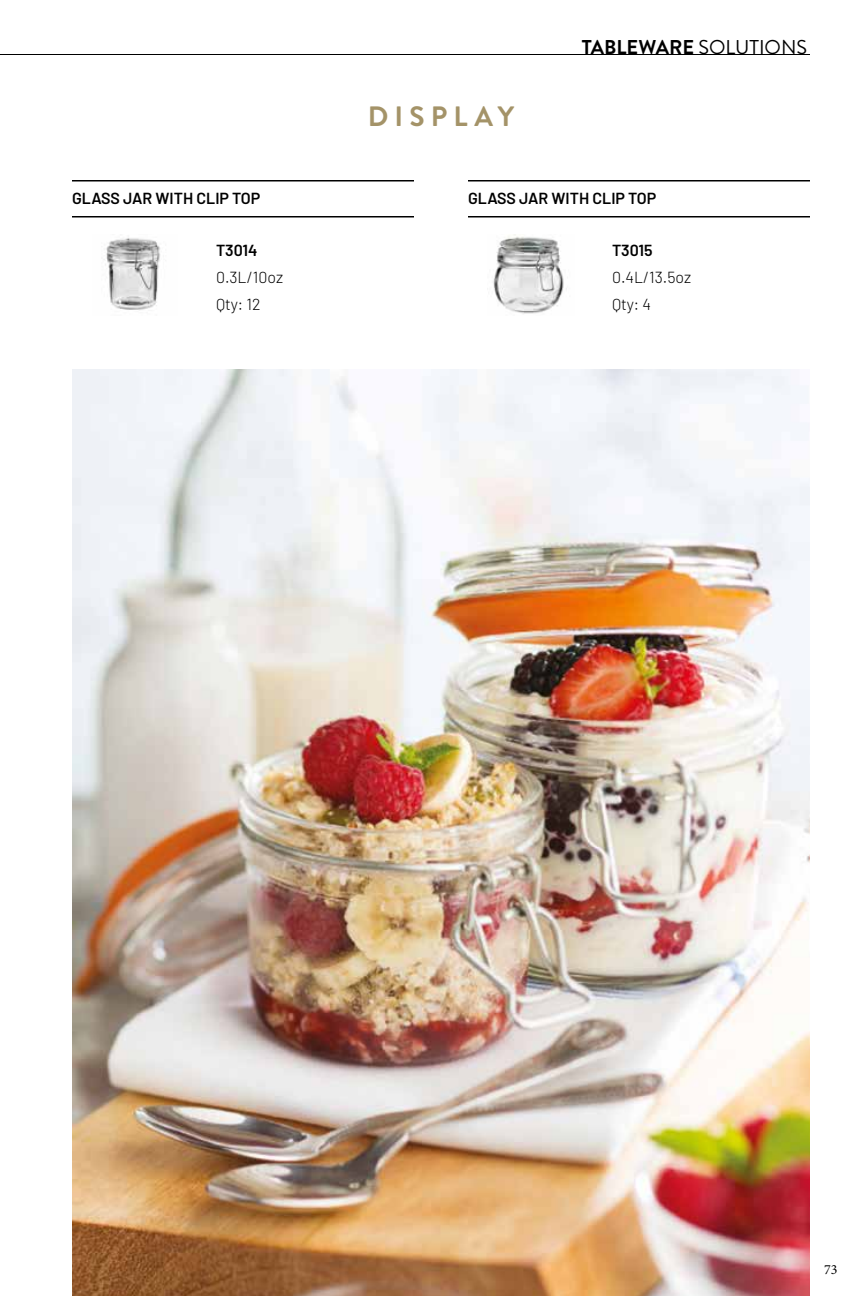
<style>
.page{position:relative;width:864px;height:1296px;background:#fff}
.page>*{position:absolute;margin:0;border:0;box-sizing:border-box;transform-origin:0 0}
.t1{font:700 28px "Brandon Grotesque";letter-spacing:.22em;color:#a49368}
.t2{font:700 20px "Brandon Grotesque";color:#000}
.t3{font:600 16px "Barlow";color:#000}
.t4{font:300 16px/27px "Barlow";color:#000}
.t5{font:14px "Minion Pro";color:#000}
.s1{font-weight:400}
</style>
<div class="page">
<hr style="left:0;top:54px;width:810px;height:1px;background:#000">
<hr style="left:72px;top:180px;width:126px;height:2px;background:#000">
<hr style="left:198px;top:180px;width:216px;height:2px;background:#000">
<hr style="left:72px;top:216px;width:126px;height:2px;background:#000">
<hr style="left:198px;top:216px;width:216px;height:2px;background:#000">
<img style="left:104px;top:238px;width:56px;height:72px">
<hr style="left:468px;top:180px;width:126px;height:2px;background:#000">
<hr style="left:594px;top:180px;width:216px;height:2px;background:#000">
<hr style="left:468px;top:216px;width:126px;height:2px;background:#000">
<hr style="left:594px;top:216px;width:216px;height:2px;background:#000">
<img style="left:493px;top:235px;width:74px;height:79px">
<img style="left:72px;top:370px;width:738px;height:926px">
<p class="t3" style="left:72px;top:187px;width:190px">GLASS JAR WITH CLIP TOP</p>
<p class="t3" style="left:216px;top:239px;width:43px">T3014</p>
<p class="t4" style="left:216px;top:263px;width:69px">0.3L/10oz<br>Qty: 12</p>
<h1 class="t1" style="left:368px;top:97px;width:148px">DISPLAY</h1>
<p class="t2" style="left:582px;top:33px;width:227px">TABLEWARE <span class="s1">SOLUTIONS</span></p>
<p class="t3" style="left:468px;top:187px;width:190px">GLASS JAR WITH CLIP TOP</p>
<p class="t3" style="left:612px;top:239px;width:42px">T3015</p>
<p class="t4" style="left:612px;top:263px;width:81px">0.4L/13.5oz<br>Qty: 4</p>
<p class="t5" style="left:824px;top:1260px;width:15px">73</p>
</div>
